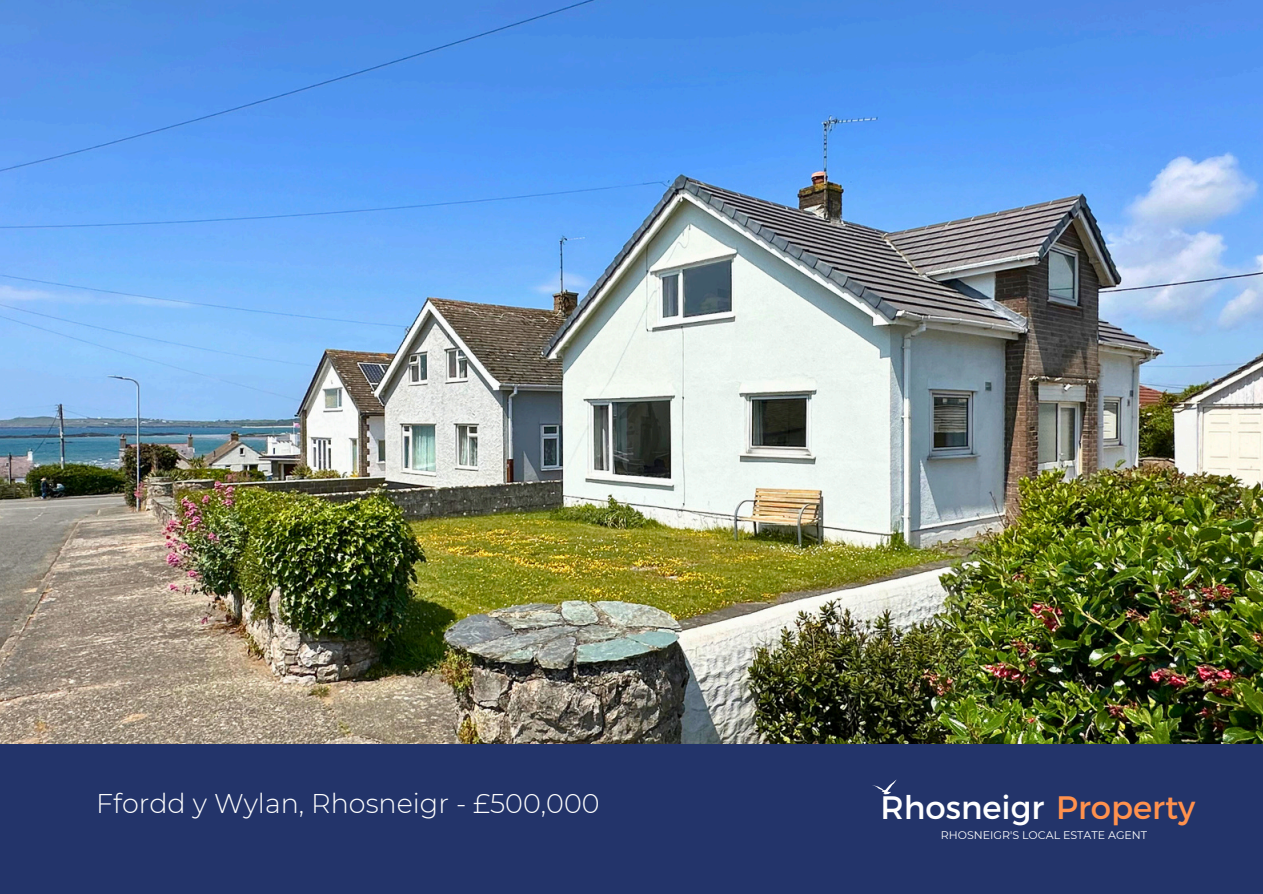
<style>
.page{position:relative;width:1263px;height:894px;background:#fff}
.page>*{position:absolute;margin:0;border:0;box-sizing:border-box;transform-origin:0 0}
.t1{font:32.4px "Montserrat";color:#fff}
.t2{font:300 27px "Montserrat";color:#fff}
.t3{font:11.1px "Montserrat";color:#fff}
.s1{color:#ff914d}
</style>
<div class="page">
<img style="left:0;top:0;width:1263px;height:743px">
<div style="left:0;top:743px;width:1263px;height:150px;background:#23346a"></div>
<svg style="left:872px;top:780px;width:24px;height:15px"></svg>
<h1 class="t2" style="left:96px;top:786px;width:505px">Ffordd y Wylan, Rhosneigr - £500,000</h1>
<h2 class="t1" style="left:880px;top:786px;width:317px">Rhosneigr <span class="s1">Property</span></h2>
<h1 class="t3" style="left:941px;top:827px;width:208px">RHOSNEIGR'S LOCAL ESTATE AGENT</h1>
</div>
